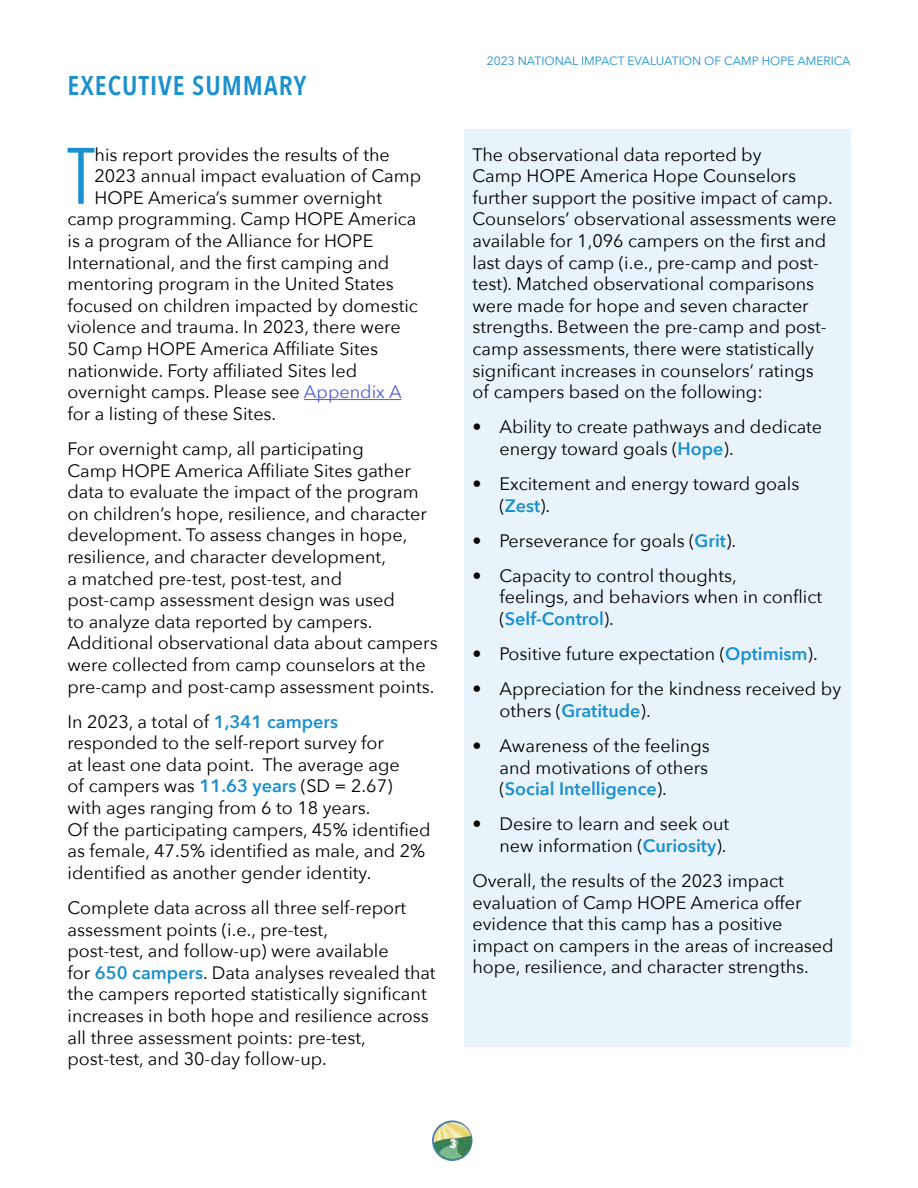
<style>
.page{position:relative;width:918px;height:1188px;background:#fff}
.page>*{position:absolute;margin:0;border:0;box-sizing:border-box;transform-origin:0 0}
.t1{font:79.05px "Avenir Next Condensed";color:#1c8fcf}
.t2{font:600 27px "Avenir Next Condensed";letter-spacing:.04em;color:#1c8fcf}
.t3{font:18px/21.6px "Avenir Next";color:#000}
.t4{font:700 15px "Avenir Next Condensed";color:#fff}
.t5{font:12px "Avenir Next";color:#1c8fcf}
.s1{color:#4f5cd6}
.s2{font-weight:600;color:#1c8fcf}
</style>
<div class="page">
<div style="left:464px;top:130px;width:386px;height:917px;background:#e8f4fa"></div>
<img style="left:432px;top:1120px;width:40px;height:41px;border-radius:20px">
<hr style="left:304px;top:399px;width:97px;height:1px;background:#4f5cd6">
<h2 class="t2" style="left:68px;top:62px;width:240px">EXECUTIVE SUMMARY</h2>
<h1 class="t1" style="left:68px;top:109px;width:29px">T</h1>
<p class="t3" style="left:95px;top:143px;width:297px">his report provides the results of the</p>
<p class="t3" style="left:95px;top:164px;width:328px">2023 annual impact evaluation of Camp</p>
<p class="t3" style="left:95px;top:186px;width:289px">HOPE America’s summer overnight</p>
<p class="t3" style="left:68px;top:208px;width:350px">camp programming. Camp HOPE America</p>
<p class="t3" style="left:68px;top:229px;width:307px">is a program of the Alliance for HOPE</p>
<p class="t3" style="left:68px;top:251px;width:323px">International, and the first camping and</p>
<p class="t3" style="left:68px;top:272px;width:328px">mentoring program in the United States</p>
<p class="t3" style="left:68px;top:294px;width:352px">focused on children impacted by domestic</p>
<p class="t3" style="left:68px;top:316px;width:335px">violence and trauma. In 2023, there were</p>
<p class="t3" style="left:68px;top:337px;width:312px">50 Camp HOPE America Affiliate Sites</p>
<p class="t3" style="left:68px;top:359px;width:291px">nationwide. Forty affiliated Sites led</p>
<p class="t3" style="left:68px;top:380px;width:336px">overnight camps. Please see <span class="s1">Appendix A</span></p>
<p class="t3" style="left:68px;top:402px;width:210px">for a listing of these Sites.</p>
<p class="t3" style="left:68px;top:437px;width:372px">For overnight camp, all participating<br>Camp HOPE America Affiliate Sites gather data to evaluate the impact of the program on children’s hope, resilience, and character development. To assess changes in hope, resilience, and character development,<br>a matched pre-test, post-test, and<br>post-camp assessment design was used<br>to analyze data reported by campers.<br>Additional observational data about campers were collected from camp counselors at the pre-camp and post-camp assessment points.</p>
<p class="t3" style="left:68px;top:710px;width:365px">In 2023, a total of <span class="s2">1,341 campers </span>responded to the self-report survey for<br>at least one data point. The average age<br>of campers was <span class="s2">11.63 years</span> (SD = 2.67) with ages ranging from 6 to 18 years.<br>Of the participating campers, 45% identified as female, 47.5% identified as male, and 2% identified as another gender identity.</p>
<p class="t3" style="left:68px;top:896px;width:370px">Complete data across all three self-report assessment points (i.e., pre-test,<br>post-test, and follow-up) were available<br>for <span class="s2">650 campers</span>. Data analyses revealed that the campers reported statistically significant increases in both hope and resilience across all three assessment points: pre-test, post-test, and 30-day follow-up.</p>
<p class="t5" style="left:487px;top:51px;width:365px">2023 NATIONAL IMPACT EVALUATION OF CAMP HOPE AMERICA</p>
<p class="t3" style="left:473px;top:143px;width:366px">The observational data reported by<br>Camp HOPE America Hope Counselors further support the positive impact of camp.<br>Counselors’ observational assessments were available for 1,096 campers on the first and last days of camp (i.e., pre-camp and post&shy;test). Matched observational comparisons were made for hope and seven character strengths. Between the pre-camp and post&shy;camp assessments, there were statistically significant increases in counselors’ ratings<br>of campers based on the following:</p>
<p class="t3" style="left:500px;top:415px;width:324px;text-indent:-27px">• Ability to create pathways and dedicate energy toward goals (<span class="s2">Hope</span>).</p>
<p class="t3" style="left:500px;top:472px;width:301px;text-indent:-27px">• Excitement and energy toward goals (<span class="s2">Zest</span>).</p>
<p class="t3" style="left:473px;top:529px;width:265px">• Perseverance for goals (<span class="s2">Grit</span>).</p>
<p class="t3" style="left:500px;top:564px;width:324px;text-indent:-27px">• Capacity to control thoughts,<br>feelings, and behaviors when in conflict (<span class="s2">Self-Control</span>).</p>
<p class="t3" style="left:473px;top:642px;width:347px">• Positive future expectation (<span class="s2">Optimism</span>).</p>
<p class="t3" style="left:500px;top:677px;width:343px;text-indent:-27px">• Appreciation for the kindness received by others (<span class="s2">Gratitude</span>).</p>
<p class="t3" style="left:500px;top:734px;width:212px;text-align:justify;text-indent:-27px">• Awareness of the feelings and motivations of others (<span class="s2">Social Intelligence</span>).</p>
<p class="t3" style="left:473px;top:812px;width:258px;text-align:right">• Desire to learn and seek out new information (<span class="s2">Curiosity</span>).</p>
<p class="t3" style="left:473px;top:869px;width:363px">Overall, the results of the 2023 impact evaluation of Camp HOPE America offer evidence that this camp has a positive impact on campers in the areas of increased hope, resilience, and character strengths.</p>
<p class="t4" style="left:450px;top:1134px;width:9px">3</p>
</div>
